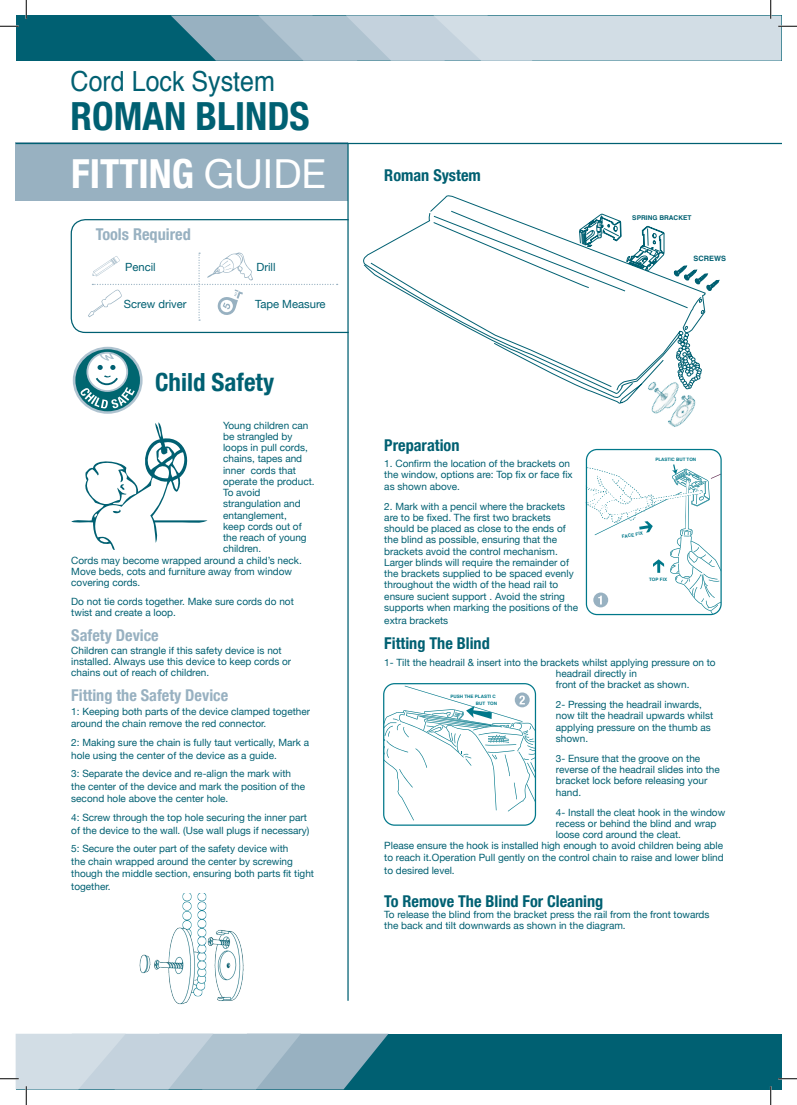
<style>
.page{position:relative;width:797px;height:1105px;background:#fff}
.page>*{position:absolute;margin:0;border:0;box-sizing:border-box;transform-origin:0 0}
.t1{font:700 condensed 40px "Helvetica Neue LT Com";color:#fff}
.t2{font:700 condensed 38.75px "Helvetica Neue LT Com";color:#006072}
.t3{font:27.75px "Helvetica";color:#006072;scale:.9 1}
.t4{font:700 condensed 25px "Helvetica Neue LT Com";color:#006072}
.t5{font:700 condensed 16.25px "Helvetica Neue LT Com";color:#006072}
.t6{font:700 condensed 16.25px "Helvetica Neue LT Com";color:#98b1c1}
.t7{font:11.25px "Helvetica Neue";color:#006072}
.t8{font:10px/11.2px "Helvetica Neue";color:#006072}
.t9{font:700 7.38px "Helvetica";color:#006072}
.t10{font:700 6.62px "Helvetica";color:#006072}
.t11{font:700 4.62px/6.2px "Helvetica";color:#00788a}
.s1{font-family:"Helvetica Neue";font-weight:400;font-stretch:normal}
</style>
<div class="page">
<div style="left:16px;top:1034px;width:765px;height:55px;background:#006072"></div>
<div style="left:16px;top:143px;width:332px;height:58px;background:#98b1c1"></div>
<div style="left:16px;top:16px;width:765px;height:45px;background:#006072"></div>
<hr style="left:347px;top:143px;width:1px;height:858px;background:#006072">
<hr style="left:16px;top:143px;width:765px;height:1px;background:#006072">
<svg style="left:363px;top:195px;width:357px;height:118px"></svg>
<svg style="left:363px;top:264px;width:7px;height:49px"></svg>
<svg style="left:370px;top:210px;width:323px;height:194px"></svg>
<svg style="left:676px;top:348px;width:24px;height:19px"></svg>
<svg style="left:684px;top:298px;width:21px;height:32px"></svg>
<svg style="left:70px;top:218px;width:279px;height:116px"></svg>
<svg style="left:585px;top:448px;width:137px;height:168px"></svg>
<svg style="left:383px;top:683px;width:154px;height:143px"></svg>
<svg style="left:71px;top:422px;width:136px;height:128px"></svg>
<svg style="left:73px;top:347px;width:70px;height:67px"></svg>
<img style="left:139px;top:893px;width:105px;height:112px">
<img style="left:632px;top:367px;width:70px;height:60px">
<svg style="left:0;top:25px;width:19px;height:2px"></svg>
<svg style="left:778px;top:1078px;width:19px;height:1px"></svg>
<svg style="left:25px;top:0;width:2px;height:19px"></svg>
<svg style="left:0;top:1034px;width:388px;height:71px"></svg>
<svg style="left:171px;top:0;width:626px;height:61px"></svg>
<svg style="left:770px;top:1086px;width:1px;height:19px"></svg>
<p class="t3" style="left:71px;top:60px;width:228px">Cord Lock System</p>
<p class="t2" style="left:71px;top:93px;width:240px">ROMAN BLINDS</p>
<p class="t1" style="left:71px;top:150px;width:256px">FITTING <span class="s1">GUIDE</span></p>
<p class="t5" style="left:384px;top:166px;width:98px">Roman System</p>
<p class="t6" style="left:96px;top:224px;width:96px">Tools Required</p>
<p class="t7" style="left:125px;top:257px;width:32px">Pencil</p>
<p class="t7" style="left:124px;top:294px;width:64px">Screw driver</p>
<p class="t7" style="left:256px;top:257px;width:21px">Drill</p>
<p class="t7" style="left:255px;top:294px;width:72px">Tape Measure</p>
<p class="t10" style="left:632px;top:212px;width:61px">SPRING BRACKET</p>
<p class="t9" style="left:693px;top:253px;width:34px">SCREWS</p>
<p class="t4" style="left:155px;top:367px;width:120px">Child Safety</p>
<p class="t8" style="left:223px;top:419px;width:93px">Young children can be strangled by loops in pull cords, chains, tapes and inner cords that operate the product.</p>
<p class="t8" style="left:223px;top:486px;width:85px">To avoid strangulation and entanglement, keep cords out of the reach of young children.</p>
<p class="t8" style="left:71px;top:554px;width:232px">Cords may become wrapped around a child’s neck.</p>
<p class="t8" style="left:71px;top:565px;width:222px">Move beds, cots and furniture away from window covering cords.</p>
<p class="t8" style="left:71px;top:595px;width:224px">Do not tie cords together. Make sure cords do not twist and create a loop.</p>
<p class="t6" style="left:71px;top:626px;width:89px">Safety Device</p>
<p class="t8" style="left:71px;top:644px;width:221px">Children can strangle if this safety device is not installed. Always use this device to keep cords or chains out of reach of children.</p>
<p class="t6" style="left:71px;top:686px;width:158px">Fitting the Safety Device</p>
<p class="t8" style="left:71px;top:704px;width:240px;line-height:12.5px">1: Keeping both parts of the device clamped together around the chain remove the red connector.</p>
<p class="t8" style="left:71px;top:736px;width:239px;line-height:12.5px">2: Making sure the chain is fully taut vertically, Mark a hole using the center of the device as a guide.</p>
<p class="t8" style="left:71px;top:767px;width:235px;line-height:12.5px">3: Separate the device and re-align the mark with the center of the device and mark the position of the second hole above the center hole.</p>
<p class="t8" style="left:71px;top:811px;width:240px;line-height:12.5px">4: Screw through the top hole securing the inner part of the device to the wall. (Use wall plugs if necessary)</p>
<p class="t8" style="left:71px;top:842px;width:244px;line-height:12.5px">5: Secure the outer part of the safety device with<br>the chain wrapped around the center by screwing though the middle section, ensuring both parts fit tight together.</p>
<p class="t5" style="left:384px;top:435px;width:77px">Preparation</p>
<p class="t8" style="left:384px;top:457px;width:190px">1. Confirm the location of the brackets on the window, options are: Top fix or face fix as shown above.</p>
<p class="t8" style="left:384px;top:500px;width:183px">2. Mark with a pencil where the brackets are to be fixed. The first two brackets should be placed as close to the ends of the blind as possible, ensuring that the brackets avoid the control mechanism.</p>
<p class="t8" style="left:384px;top:556px;width:195px">Larger blinds will require the remainder of the brackets supplied to be spaced evenly throughout the width of the head rail to ensure sucient support . Avoid the string supports when marking the positions of the</p>
<p class="t8" style="left:384px;top:614px;width:65px">extra brackets</p>
<p class="t5" style="left:384px;top:634px;width:107px">Fitting The Blind</p>
<p class="t8" style="left:556px;top:656px;width:161px;text-indent:-172px">1- Tilt the headrail &amp; insert into the brackets whilst applying pressure on to headrail directly in</p>
<p class="t8" style="left:556px;top:678px;width:135px">front of the bracket as shown.</p>
<p class="t8" style="left:556px;top:698px;width:148px">2- Pressing the headrail inwards,</p>
<p class="t8" style="left:556px;top:709px;width:159px">now tilt the headrail upwards whilst applying pressure on the thumb as shown.</p>
<p class="t8" style="left:556px;top:752px;width:165px">3- Ensure that the groove on the reverse of the headrail slides into the bracket lock before releasing your hand.</p>
<p class="t8" style="left:556px;top:806px;width:171px">4- Install the cleat hook in the window recess or behind the blind and wrap loose cord around the cleat.</p>
<p class="t8" style="left:384px;top:839px;width:341px">Please ensure the hook is installed high enough to avoid children being able to reach it.Operation Pull gently on the control chain to raise and lower blind</p>
<p class="t8" style="left:384px;top:864px;width:72px">to desired level.</p>
<p class="t5" style="left:384px;top:891px;width:220px">To Remove The Blind For Cleaning</p>
<p class="t8" style="left:384px;top:908px;width:327px">To release the blind from the bracket press the rail from the front towards the back and tilt downwards as shown in the diagram.</p>
<p class="t11" style="left:655px;top:456px;width:42px">PLASTIC BUT TON</p>
<p class="t11" style="left:621px;top:533px;width:23px;rotate:-9deg">FACE FIX</p>
<p class="t11" style="left:649px;top:576px;width:20px">TOP FIX</p>
<p class="t11" style="left:476px;top:694px;width:23px;text-indent:-25px">PUSH THE PLASTI C<br>BUT TON</p>
</div>
